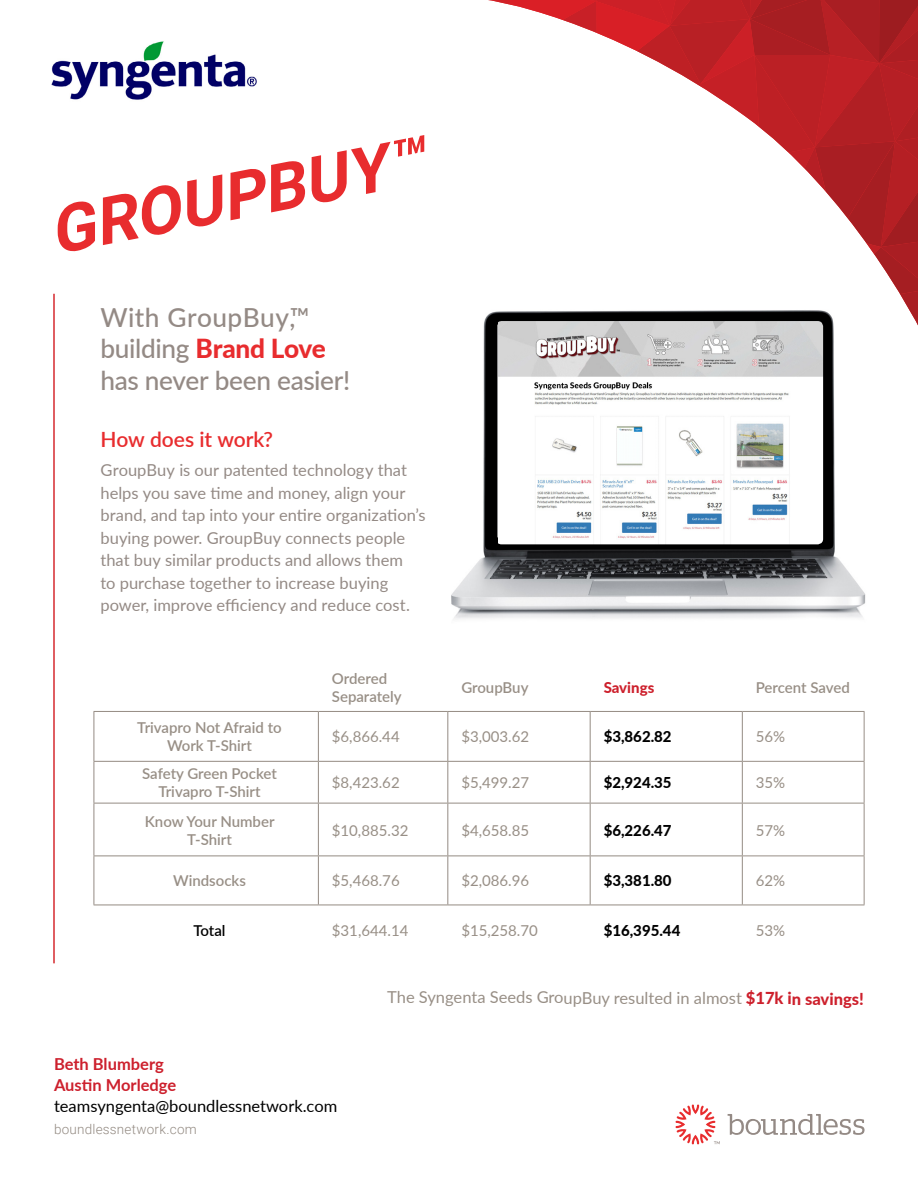
<style>
.page{position:relative;width:918px;height:1188px;background:#fff}
.page>*{position:absolute;margin:0;border:0;box-sizing:border-box;transform-origin:0 0}
.t1{font:italic 700 65.55px "Roboto";color:#e82c2e}
.t2{font:500 26.25px/31.5px "Lato";letter-spacing:-.01em;color:#948a85}
.t3{font:600 21px "Lato";color:#e82c2e}
.t4{font:16.5px/22.5px "Lato";color:#948a85}
.t5{font:16.5px "Lato";letter-spacing:-.005em;color:#988f86}
.t6{font:16.5px "Lato";color:#000}
.t7{font:700 16.5px/21px "Lato";color:#cd202d}
.t8{font:600 15px/18px "Lato";color:#988f86;text-align:center}
.t9{font:15px "Lato";color:#988f86}
.t10{font:800 15px "Lato";color:#000}
.t11{font:800 15px "Lato";color:#cd202c}
.t12{font:600 15px "Lato";letter-spacing:-.005em;color:#000}
.t13{font:300 13.5px "Roboto";letter-spacing:.015em;color:#948b83}
.s1{font-size:61.5px}
.s2{font-weight:800;color:#e82c2e}
.s3{font-weight:800;color:#cd202c}
</style>
<div class="page">
<svg style="left:488px;top:0;width:430px;height:325px"></svg>
<hr style="left:53px;top:294px;width:2px;height:669px;background:#d52a2f">
<img style="left:451px;top:306px;width:424px;height:313px">
<img style="left:498px;top:321px;width:325px;height:223px">
<svg style="left:728px;top:1114px;width:137px;height:21px"></svg>
<svg style="left:676px;top:1105px;width:44px;height:39px"></svg>
<img style="left:51px;top:41px;width:206px;height:59px">
<hr style="left:743px;top:711px;width:122px;height:1px;background:#988f86">
<hr style="left:864px;top:712px;width:1px;height:49px;background:#988f86">
<hr style="left:743px;top:761px;width:122px;height:1px;background:#988f86">
<hr style="left:864px;top:762px;width:1px;height:41px;background:#988f86">
<hr style="left:743px;top:803px;width:122px;height:1px;background:#988f86">
<hr style="left:864px;top:803px;width:1px;height:53px;background:#988f86">
<hr style="left:743px;top:856px;width:122px;height:1px;background:#988f86">
<hr style="left:864px;top:856px;width:1px;height:49px;background:#988f86">
<hr style="left:743px;top:905px;width:122px;height:1px;background:#988f86">
<hr style="left:94px;top:711px;width:224px;height:1px;background:#948b83">
<hr style="left:94px;top:712px;width:1px;height:49px;background:#948b83">
<hr style="left:318px;top:711px;width:130px;height:1px;background:#948b83">
<hr style="left:318px;top:712px;width:1px;height:49px;background:#948b83">
<hr style="left:448px;top:711px;width:142px;height:1px;background:#948b83">
<hr style="left:447px;top:712px;width:1px;height:49px;background:#948b83">
<hr style="left:590px;top:711px;width:153px;height:1px;background:#948b83">
<hr style="left:590px;top:712px;width:1px;height:49px;background:#948b83">
<hr style="left:742px;top:712px;width:1px;height:49px;background:#948b83">
<hr style="left:94px;top:761px;width:224px;height:1px;background:#948b83">
<hr style="left:94px;top:762px;width:1px;height:41px;background:#948b83">
<hr style="left:318px;top:761px;width:130px;height:1px;background:#948b83">
<hr style="left:318px;top:762px;width:1px;height:41px;background:#948b83">
<hr style="left:448px;top:761px;width:142px;height:1px;background:#948b83">
<hr style="left:447px;top:762px;width:1px;height:41px;background:#948b83">
<hr style="left:590px;top:761px;width:153px;height:1px;background:#948b83">
<hr style="left:590px;top:762px;width:1px;height:41px;background:#948b83">
<hr style="left:742px;top:762px;width:1px;height:41px;background:#948b83">
<hr style="left:94px;top:803px;width:224px;height:1px;background:#948b83">
<hr style="left:94px;top:803px;width:1px;height:53px;background:#948b83">
<hr style="left:318px;top:803px;width:130px;height:1px;background:#948b83">
<hr style="left:318px;top:803px;width:1px;height:53px;background:#948b83">
<hr style="left:448px;top:803px;width:142px;height:1px;background:#948b83">
<hr style="left:447px;top:803px;width:1px;height:53px;background:#948b83">
<hr style="left:590px;top:803px;width:153px;height:1px;background:#948b83">
<hr style="left:590px;top:803px;width:1px;height:53px;background:#948b83">
<hr style="left:742px;top:803px;width:1px;height:53px;background:#948b83">
<hr style="left:94px;top:856px;width:224px;height:1px;background:#948b83">
<hr style="left:94px;top:856px;width:1px;height:49px;background:#948b83">
<hr style="left:318px;top:856px;width:130px;height:1px;background:#948b83">
<hr style="left:318px;top:856px;width:1px;height:49px;background:#948b83">
<hr style="left:448px;top:856px;width:142px;height:1px;background:#948b83">
<hr style="left:447px;top:856px;width:1px;height:49px;background:#948b83">
<hr style="left:590px;top:856px;width:153px;height:1px;background:#948b83">
<hr style="left:590px;top:856px;width:1px;height:49px;background:#948b83">
<hr style="left:742px;top:856px;width:1px;height:49px;background:#948b83">
<hr style="left:94px;top:905px;width:224px;height:1px;background:#948b83">
<hr style="left:318px;top:905px;width:130px;height:1px;background:#948b83">
<hr style="left:448px;top:905px;width:142px;height:1px;background:#948b83">
<hr style="left:590px;top:905px;width:153px;height:1px;background:#948b83">
<h1 class="t1" style="left:42px;top:187px;width:383px;rotate:-11deg">GROUPBUY<span class="s1">™</span></h1>
<h2 class="t2" style="left:100px;top:300px;width:251px">With GroupBuy,™ building <span class="s2">Brand Love </span>has never been easier!</h2>
<p class="t3" style="left:100px;top:424px;width:174px">How does it work?</p>
<p class="t4" style="left:100px;top:458px;width:327px">GroupBuy is our patented technology that helps you save time and money, align your brand, and tap into your entire organization’s buying power. GroupBuy connects people that buy similar products and allows them<br>to purchase together to increase buying power, improve efficiency and reduce cost.</p>
<p class="t8" style="left:332px;top:669px;width:71px;text-align:left">Ordered<br>Separately</p>
<p class="t8" style="left:461px;top:678px;width:69px">GroupBuy</p>
<p class="t11" style="left:604px;top:676px;width:52px">Savings</p>
<p class="t8" style="left:756px;top:678px;width:96px">Percent Saved</p>
<p class="t8" style="left:137px;top:718px;width:146px">Trivapro Not Afraid to<br>Work T-Shirt</p>
<p class="t9" style="left:332px;top:726px;width:69px">$6,866.44</p>
<p class="t9" style="left:461px;top:726px;width:69px">$3,003.62</p>
<p class="t10" style="left:604px;top:726px;width:70px">$3,862.82</p>
<p class="t9" style="left:756px;top:726px;width:31px">56%</p>
<p class="t8" style="left:142px;top:764px;width:136px">Safety Green Pocket<br>Trivapro T-Shirt</p>
<p class="t9" style="left:332px;top:772px;width:69px">$8,423.62</p>
<p class="t9" style="left:461px;top:772px;width:69px">$5,499.27</p>
<p class="t10" style="left:604px;top:772px;width:70px">$2,924.35</p>
<p class="t9" style="left:756px;top:772px;width:31px">35%</p>
<p class="t8" style="left:145px;top:811px;width:131px">Know Your Number<br>T-Shirt</p>
<p class="t9" style="left:332px;top:819px;width:78px">$10,885.32</p>
<p class="t9" style="left:461px;top:819px;width:69px">$4,658.85</p>
<p class="t10" style="left:604px;top:819px;width:70px">$6,226.47</p>
<p class="t9" style="left:756px;top:819px;width:31px">57%</p>
<p class="t8" style="left:173px;top:871px;width:74px">Windsocks</p>
<p class="t9" style="left:332px;top:870px;width:69px">$5,468.76</p>
<p class="t9" style="left:461px;top:870px;width:69px">$2,086.96</p>
<p class="t10" style="left:604px;top:870px;width:70px">$3,381.80</p>
<p class="t9" style="left:756px;top:870px;width:31px">62%</p>
<p class="t12" style="left:193px;top:919px;width:34px">Total</p>
<p class="t9" style="left:332px;top:920px;width:78px">$31,644.14</p>
<p class="t9" style="left:461px;top:920px;width:78px">$15,258.70</p>
<p class="t10" style="left:604px;top:919px;width:78px">$16,395.44</p>
<p class="t9" style="left:756px;top:920px;width:31px">53%</p>
<p class="t7" style="left:54px;top:1053px;width:124px">Beth Blumberg<br>Austin Morledge</p>
<p class="t6" style="left:54px;top:1095px;width:285px">teamsyngenta@boundlessnetwork.com</p>
<p class="t13" style="left:54px;top:1120px;width:144px">boundlessnetwork.com</p>
<p class="t5" style="left:387px;top:986px;width:478px">The Syngenta Seeds GroupBuy resulted in almost <span class="s3">$17k in savings!</span></p>
</div>
